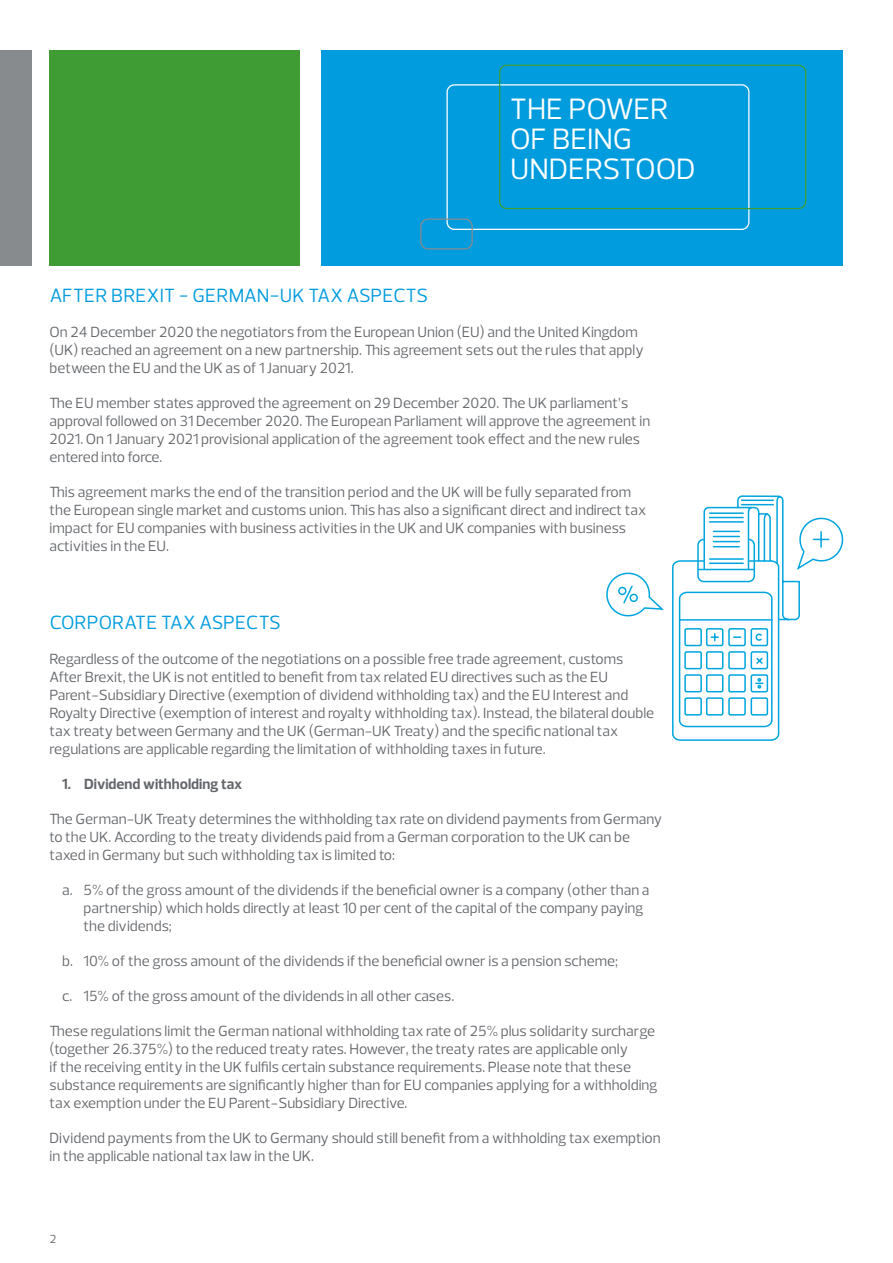
<style>
.page{position:relative;width:893px;height:1263px;background:#fff}
.page>*{position:absolute;margin:0;border:0;box-sizing:border-box;transform-origin:0 0}
.t1{font:30px/30px "Prelo";color:#fff}
.t2{font:19.5px "Prelo";letter-spacing:.015em;color:#009cde}
.t3{font:15px/18px "Prelo";color:#63666a}
.t4{font:700 15px "Prelo";color:#63666a}
.t5{font:12px "Prelo";color:#63666a}
</style>
<div class="page">
<div style="left:321px;top:50px;width:522px;height:215px;background:#009cde"></div>
<div style="left:50px;top:50px;width:250px;height:215px;background:#3f9c35"></div>
<div style="left:0;top:50px;width:31px;height:215px;background:#888b8d"></div>
<div style="left:446px;top:84px;width:303px;height:146px;border:1px solid #fff;border-radius:7px"></div>
<div style="left:499px;top:65px;width:307px;height:144px;border:1px solid #3f9c35;border-radius:7px"></div>
<div style="left:420px;top:218px;width:53px;height:32px;border:1px solid #888b8d;border-radius:7px"></div>
<svg style="left:606px;top:495px;width:238px;height:246px"></svg>
<h1 class="t1" style="left:510px;top:94px;width:187px">THE POWER<br>OF BEING<br>UNDERSTOOD</h1>
<h2 class="t2" style="left:50px;top:283px;width:380px">AFTER BREXIT - GERMAN-UK TAX ASPECTS</h2>
<p class="t3" style="left:50px;top:323px;width:596px">On 24 December 2020 the negotiators from the European Union (EU) and the United Kingdom (UK) reached an agreement on a new partnership. This agreement sets out the rules that apply between the EU and the UK as of 1 January 2021.</p>
<p class="t3" style="left:50px;top:394px;width:602px">The EU member states approved the agreement on 29 December 2020. The UK parliament’s approval followed on 31 December 2020. The European Parliament will approve the agreement in 2021. On 1 January 2021 provisional application of the agreement took effect and the new rules entered into force.</p>
<p class="t3" style="left:50px;top:483px;width:598px">This agreement marks the end of the transition period and the UK will be fully separated from the European single market and customs union. This has also a significant direct and indirect tax impact for EU companies with business activities in the UK and UK companies with business activities in the EU.</p>
<h2 class="t2" style="left:50px;top:611px;width:233px">CORPORATE TAX ASPECTS</h2>
<p class="t3" style="left:50px;top:650px;width:606px">Regardless of the outcome of the negotiations on a possible free trade agreement, customs After Brexit, the UK is not entitled to benefit from tax related EU directives such as the EU Parent-Subsidiary Directive (exemption of dividend withholding tax) and the EU Interest and Royalty Directive (exemption of interest and royalty withholding tax). Instead, the bilateral double tax treaty between Germany and the UK (German-UK Treaty) and the specific national tax regulations are applicable regarding the limitation of withholding taxes in future.</p>
<p class="t4" style="left:62px;top:775px;width:182px">1. Dividend withholding tax</p>
<p class="t3" style="left:50px;top:810px;width:614px">The German-UK Treaty determines the withholding tax rate on dividend payments from Germany to the UK. According to the treaty dividends paid from a German corporation to the UK can be taxed in Germany but such withholding tax is limited to:</p>
<p class="t3" style="left:84px;top:881px;width:567px;text-indent:-21px">a. 5% of the gross amount of the dividends if the beneficial owner is a company (other than a partnership) which holds directly at least 10 per cent of the capital of the company paying the dividends;</p>
<p class="t3" style="left:62px;top:952px;width:557px">b. 10% of the gross amount of the dividends if the beneficial owner is a pension scheme;</p>
<p class="t3" style="left:62px;top:987px;width:393px">c. 15% of the gross amount of the dividends in all other cases.</p>
<p class="t3" style="left:50px;top:1022px;width:609px">These regulations limit the German national withholding tax rate of 25% plus solidarity surcharge (together 26.375%) to the reduced treaty rates. However, the treaty rates are applicable only<br>if the receiving entity in the UK fulfils certain substance requirements. Please note that these substance requirements are significantly higher than for EU companies applying for a withholding tax exemption under the EU Parent-Subsidiary Directive.</p>
<p class="t3" style="left:50px;top:1129px;width:613px">Dividend payments from the UK to Germany should still benefit from a withholding tax exemption in the applicable national tax law in the UK.</p>
<p class="t5" style="left:50px;top:1231px;width:8px">2</p>
</div>
